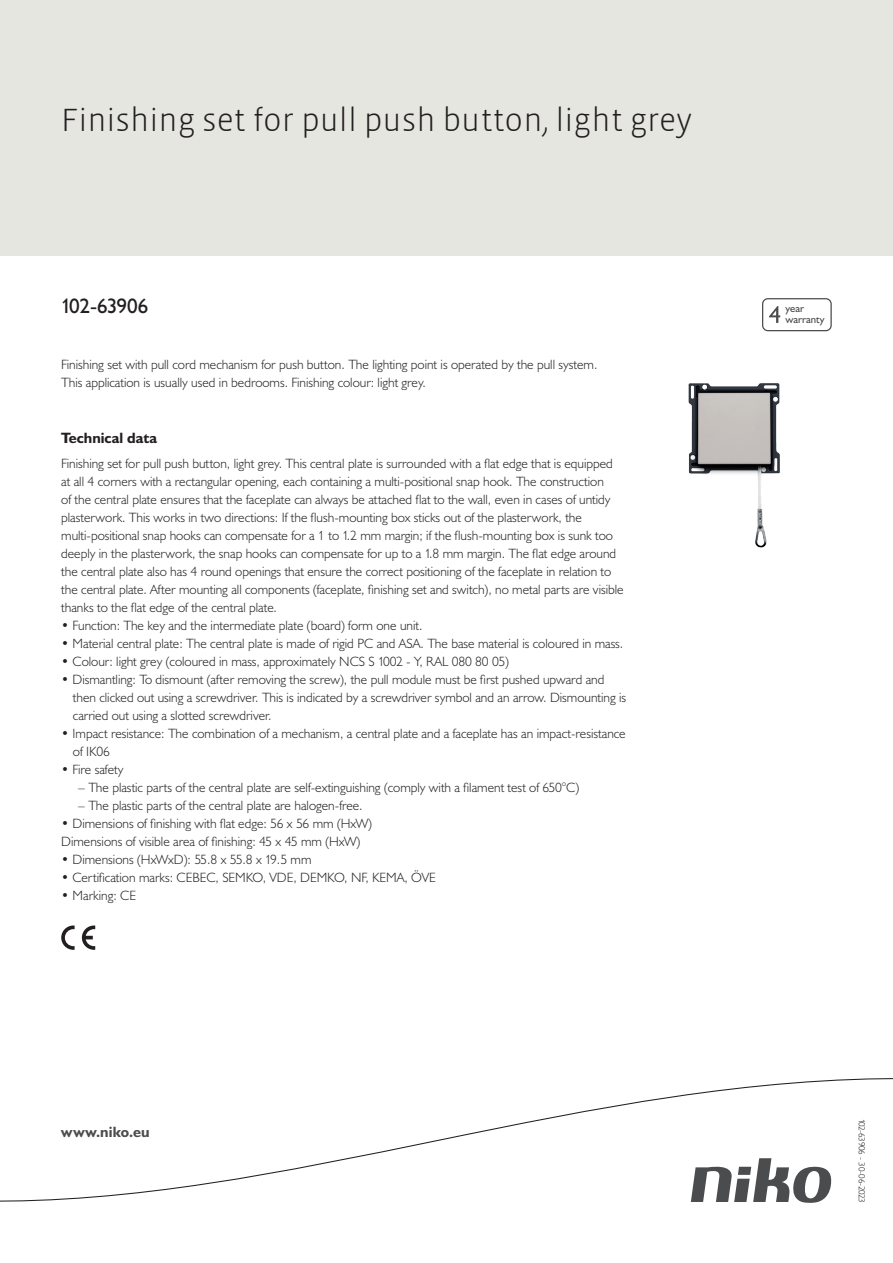
<style>
.page{position:relative;width:893px;height:1263px;background:#fff}
.page>*{position:absolute;margin:0;border:0;box-sizing:border-box;transform-origin:0 0}
.Title_datasheets{font:300 33px "Vista Sans";color:#231f20}
.Article_number{font:21px "Humanist 521 BT";letter-spacing:-.03em;color:#231f20}
.Titles_parts{font:700 15px "Humanist 521 BT";color:#231f20}
.titel_afbeelding{font:700 15px "Humanist 521 BT";letter-spacing:.005em;color:#4b4c4d}
.Platte_tekst_CAB{font:300 13.5px/18px "Humanist 521 BT";color:#231f20}
.USP_Bullets{font:300 13.5px/18px "Humanist 521 BT";color:#231f20}
.USP_Bullets_level_2{font:300 13.5px "Humanist 521 BT";color:#231f20}
.t1{font:10.8px/10.8px "Humanist 521 BT";color:#4b4c4d}
.Revision{font:300 9px "Humanist 521 BT";letter-spacing:-.04em;color:#231f20}
</style>
<div class="page">
<div style="left:0;top:0;width:893px;height:255px;background:#e6e6e0"></div>
<svg style="left:82px;top:925px;width:13px;height:25px"></svg>
<svg style="left:61px;top:925px;width:14px;height:25px"></svg>
<svg style="left:762px;top:298px;width:70px;height:33px"></svg>
<svg style="left:0;top:1078px;width:893px;height:125px"></svg>
<img style="left:688px;top:383px;width:92px;height:165px">
<p class="Title_datasheets" style="left:61px;top:100px;width:633px">Finishing set for pull push button, light grey</p>
<p class="Article_number" style="left:61px;top:293px;width:89px">102-63906</p>
<p class="Platte_tekst_CAB" style="left:61px;top:355px;width:538px">Finishing set with pull cord mechanism for push button. The lighting point is operated by the pull system.<br>This application is usually used in bedrooms. Finishing colour: light grey.</p>
<p class="Titles_parts" style="left:61px;top:429px;width:98px">Technical data</p>
<p class="Platte_tekst_CAB" style="left:61px;top:454px;width:564px">Finishing set for pull push button, light grey. This central plate is surrounded with a flat edge that is equipped at all 4 corners with a rectangular opening, each containing a multi-positional snap hook. The construction<br>of the central plate ensures that the faceplate can always be attached flat to the wall, even in cases of untidy plasterwork. This works in two directions: If the flush-mounting box sticks out of the plasterwork, the multi-positional snap hooks can compensate for a 1 to 1.2 mm margin; if the flush-mounting box is sunk too deeply in the plasterwork, the snap hooks can compensate for up to a 1.8 mm margin. The flat edge around the central plate also has 4 round openings that ensure the correct positioning of the faceplate in relation to the central plate. After mounting all components (faceplate, finishing set and switch), no metal parts are visible thanks to the flat edge of the central plate.</p>
<p class="USP_Bullets" style="left:61px;top:616px;width:363px">• Function: The key and the intermediate plate (board) form one unit.</p>
<p class="USP_Bullets" style="left:61px;top:634px;width:564px">• Material central plate: The central plate is made of rigid PC and ASA. The base material is coloured in mass.</p>
<p class="USP_Bullets" style="left:61px;top:652px;width:449px">• Colour: light grey (coloured in mass, approximately NCS S 1002 - Y, RAL 080 80 05)</p>
<p class="USP_Bullets" style="left:73px;top:670px;width:555px;text-indent:-12px">• Dismantling: To dismount (after removing the screw), the pull module must be first pushed upward and then clicked out using a screwdriver. This is indicated by a screwdriver symbol and an arrow. Dismounting is carried out using a slotted screwdriver.</p>
<p class="USP_Bullets" style="left:73px;top:724px;width:554px;text-indent:-12px">• Impact resistance: The combination of a mechanism, a central plate and a faceplate has an impact-resistance of IK06</p>
<p class="USP_Bullets" style="left:61px;top:760px;width:64px">• Fire safety</p>
<p class="USP_Bullets_level_2" style="left:78px;top:779px;width:502px">– The plastic parts of the central plate are self-extinguishing (comply with a filament test of 650°C)</p>
<p class="USP_Bullets_level_2" style="left:78px;top:797px;width:286px">– The plastic parts of the central plate are halogen-free.</p>
<p class="USP_Bullets" style="left:61px;top:814px;width:312px">• Dimensions of finishing with flat edge: 56 x 56 mm (HxW)</p>
<p class="USP_Bullets" style="left:61px;top:832px;width:301px">Dimensions of visible area of finishing: 45 x 45 mm (HxW)</p>
<p class="USP_Bullets" style="left:61px;top:850px;width:252px">• Dimensions (HxWxD): 55.8 x 55.8 x 19.5 mm</p>
<p class="USP_Bullets" style="left:61px;top:868px;width:376px">• Certification marks: CEBEC, SEMKO, VDE, DEMKO, NF, KEMA, ÖVE</p>
<p class="USP_Bullets" style="left:61px;top:886px;width:76px">• Marking: CE</p>
<p class="titel_afbeelding" style="left:61px;top:1122px;width:90px">www.niko.eu</p>
<p class="t1" style="left:785px;top:303px;width:41px">year warranty</p>
<p class="Revision" style="left:868px;top:1119px;width:86px;rotate:90deg">102-63906 - 30-06-2023</p>
</div>
